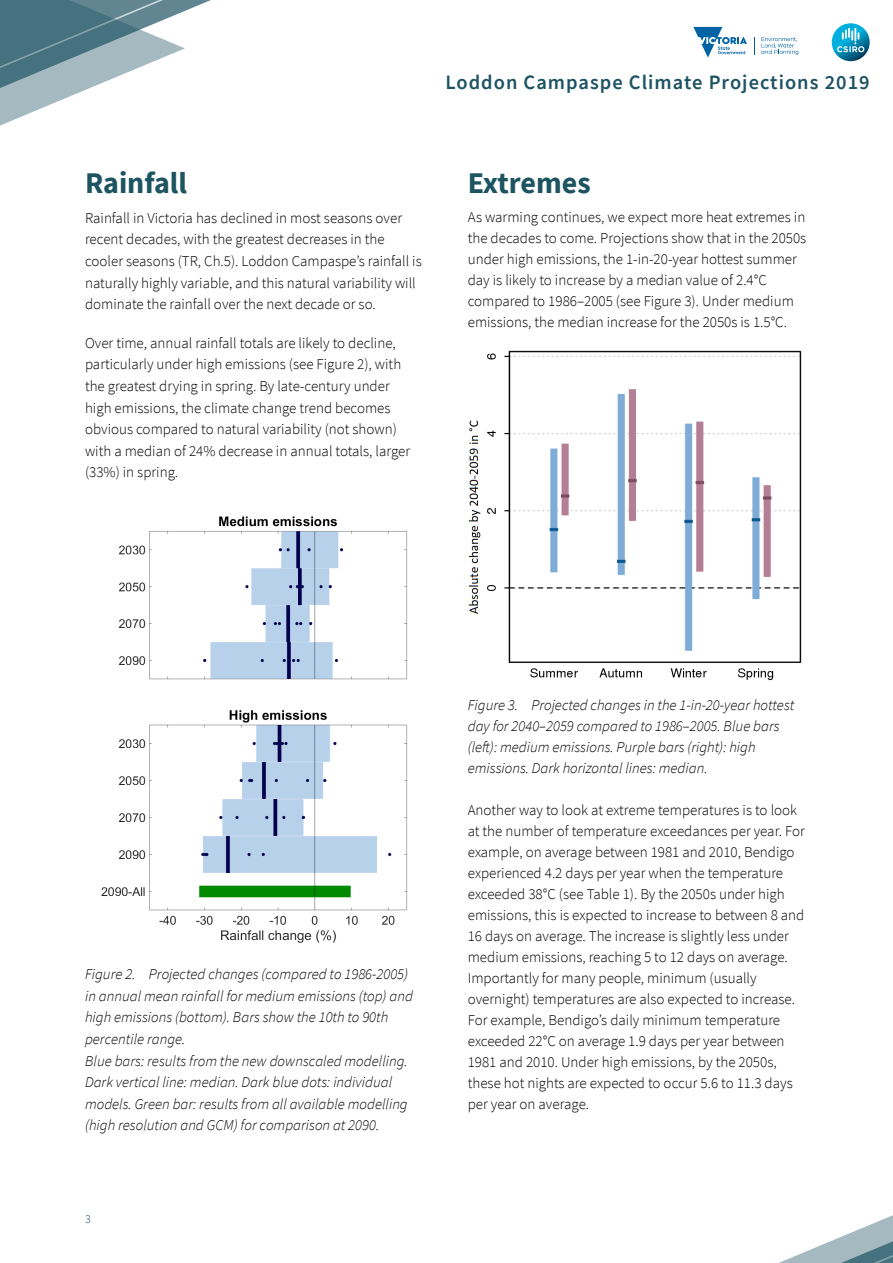
<style>
.page{position:relative;width:893px;height:1263px;background:#fff}
.page>*{position:absolute;margin:0;border:0;box-sizing:border-box;transform-origin:0 0}
.t1{font:700 30px "Source Sans Pro";color:#1c5461}
.t2{font:600 20.4px "Source Sans Pro";letter-spacing:.05em;color:#1d5362}
.t3{font:300 15px/21px "Source Sans Pro";color:#000}
.t4{font:italic 300 15px/21.6px "Source Sans Pro";color:#000}
.t5{font:300 12px "Source Sans Pro";color:#1c5461}
.s1{font-style:inherit}
</style>
<div class="page">
<svg style="left:0;top:0;width:211px;height:126px"></svg>
<svg style="left:779px;top:1215px;width:114px;height:48px"></svg>
<svg style="left:693px;top:27px;width:54px;height:31px"></svg>
<svg style="left:754px;top:37px;width:1px;height:17px"></svg>
<svg style="left:761px;top:37px;width:37px;height:18px"></svg>
<svg style="left:832px;top:23px;width:38px;height:38px"></svg>
<svg style="left:837px;top:28px;width:27px;height:24px"></svg>
<img style="left:101px;top:516px;width:307px;height:427px">
<img style="left:468px;top:350px;width:334px;height:331px">
<h2 class="t2" style="left:445px;top:69px;width:426px">Loddon Campaspe Climate Projections 2019</h2>
<h1 class="t1" style="left:85px;top:162px;width:103px">Rainfall</h1>
<p class="t3" style="left:85px;top:207px;width:338px;line-height:21.6px">Rainfall in Victoria has declined in most seasons over recent decades, with the greatest decreases in the cooler seasons (TR, Ch.5). Loddon Campaspe’s rainfall is naturally highly variable, and this natural variability will dominate the rainfall over the next decade or so.</p>
<p class="t3" style="left:85px;top:332px;width:327px;line-height:21.6px">Over time, annual rainfall totals are likely to decline, particularly under high emissions (see Figure 2), with the greatest drying in spring. By late-century under high emissions, the climate change trend becomes obvious compared to natural variability (not shown) with a median of 24% decrease in annual totals, larger (33%) in spring.</p>
<h1 class="t1" style="left:468px;top:162px;width:124px">Extremes</h1>
<p class="t3" style="left:468px;top:207px;width:340px">As warming continues, we expect more heat extremes in the decades to come. Projections show that in the 2050s under high emissions, the 1-in-20-year hottest summer day is likely to increase by a median value of 2.4°C compared to 1986–2005 (see Figure 3). Under medium emissions, the median increase for the 2050s is 1.5°C.</p>
<p class="t4" style="left:85px;top:963px;width:329px">Figure 2. Projected changes <span class="s1">(compared to 1986-2005) </span>in annual mean rainfall for medium emissions (top) and high emissions (bottom). Bars show the 10th to 90th percentile range.<br>Blue bars: results from the new downscaled modelling.<br>Dark vertical line: median. Dark blue dots: individual models. Green bar: results from all available modelling (high resolution and GCM) for comparison at 2090.</p>
<p class="t5" style="left:85px;top:1212px;width:7px">3</p>
<p class="t4" style="left:468px;top:694px;width:328px;line-height:21px">Figure 3. Projected changes in the 1-in-20-year hottest day for 2040–2059 compared to 1986–2005. Blue bars (left): medium emissions. Purple bars (right): high emissions. Dark horizontal lines: median.</p>
<p class="t3" style="left:468px;top:799px;width:339px">Another way to look at extreme temperatures is to look at the number of temperature exceedances per year. For example, on average between 1981 and 2010, Bendigo experienced 4.2 days per year when the temperature exceeded 38°C (see Table 1). By the 2050s under high emissions, this is expected to increase to between 8 and 16 days on average. The increase is slightly less under medium emissions, reaching 5 to 12 days on average.<br>Importantly for many people, minimum (usually overnight) temperatures are also expected to increase.<br>For example, Bendigo’s daily minimum temperature exceeded 22°C on average 1.9 days per year between 1981 and 2010. Under high emissions, by the 2050s, these hot nights are expected to occur 5.6 to 11.3 days per year on average.</p>
</div>
